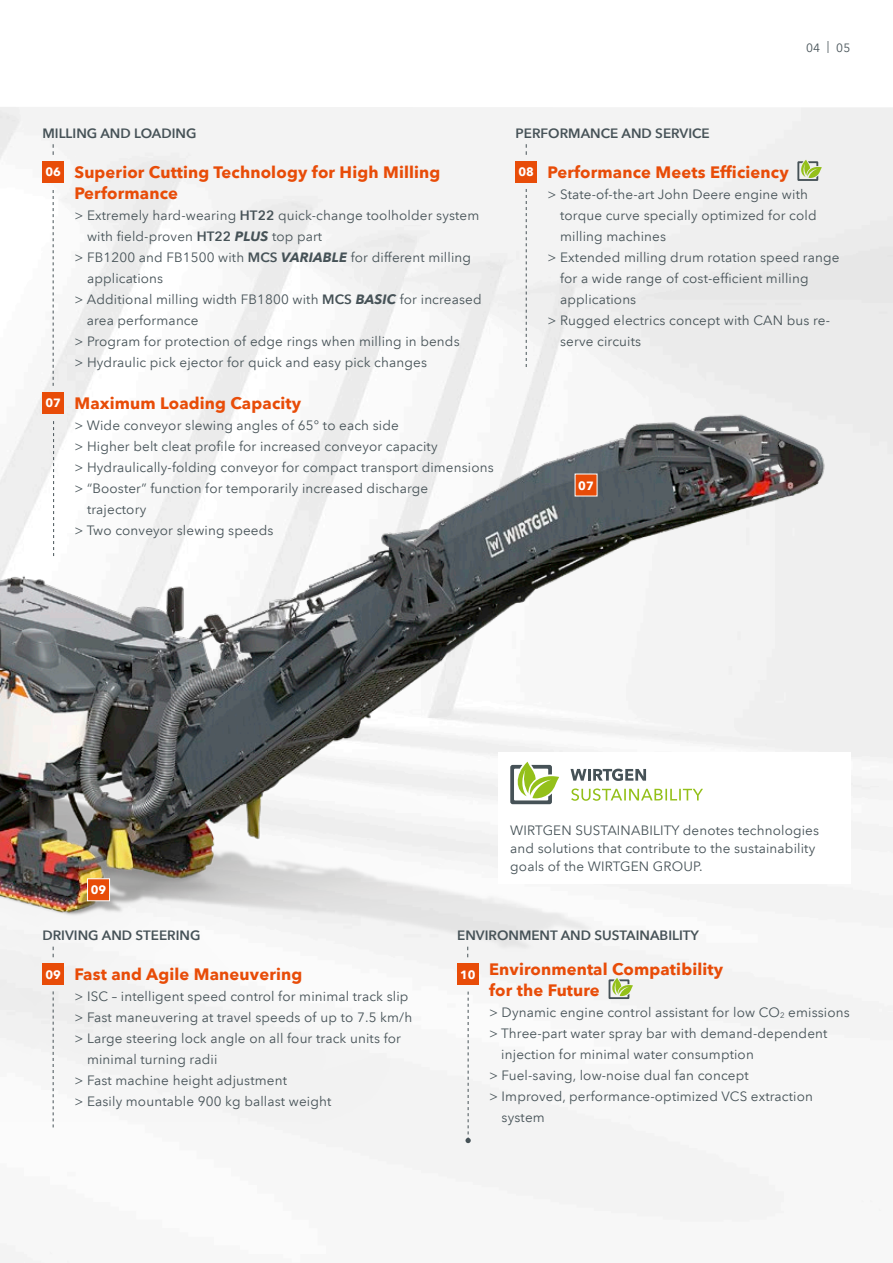
<style>
.page{position:relative;width:893px;height:1263px;background:#fff}
.page>*{position:absolute;margin:0;border:0;box-sizing:border-box;transform-origin:0 0}
.t1{font:700 16.5px/21px "Avenir Next LT Pro";letter-spacing:.01em;color:#e84c08}
.t2{font:13.5px/18px "Avenir Next LT Pro";letter-spacing:.01em;color:#465257}
.t3{font:600 13.5px "Avenir Next LT Pro";color:#465257}
.t4{font:700 12px "Avenir Next LT Pro";color:#fff}
.t5{font:12px "Avenir Next LT Pro";color:#465257}
.s1{font-weight:600}
.s2{font-weight:700;font-style:italic}
</style>
<div class="page">
<div style="left:0;top:107px;width:893px;height:1156px;background:#f3f3f3"></div>
<img style="left:0;top:312px;width:845px;height:812px">
<svg style="left:87px;top:878px;width:23px;height:23px"></svg>
<svg style="left:574px;top:473px;width:24px;height:24px"></svg>
<svg style="left:53px;top:421px;width:1px;height:135px"></svg>
<div style="left:43px;top:161px;width:21px;height:22px;background:#e84c08"></div>
<svg style="left:53px;top:190px;width:1px;height:196px"></svg>
<svg style="left:797px;top:160px;width:25px;height:21px"></svg>
<div style="left:516px;top:161px;width:21px;height:22px;background:#e84c08"></div>
<svg style="left:526px;top:189px;width:1px;height:178px"></svg>
<div style="left:457px;top:964px;width:21px;height:21px;background:#e84c08"></div>
<svg style="left:465px;top:991px;width:6px;height:152px"></svg>
<svg style="left:609px;top:978px;width:24px;height:21px"></svg>
<div style="left:43px;top:964px;width:21px;height:21px;background:#e84c08"></div>
<svg style="left:53px;top:991px;width:1px;height:136px"></svg>
<div style="left:43px;top:392px;width:21px;height:21px;background:#e84c08"></div>
<div style="left:497px;top:751px;width:353px;height:132px;background:#fff"></div>
<svg style="left:510px;top:762px;width:49px;height:42px"></svg>
<svg style="left:570px;top:769px;width:76px;height:12px"></svg>
<svg style="left:571px;top:788px;width:132px;height:13px"></svg>
<p class="t5" style="left:806px;top:40px;width:46px">04 | 05</p>
<p class="t3" style="left:43px;top:125px;width:156px">MILLING AND LOADING</p>
<p class="t1" style="left:74px;top:161px;width:368px">Superior Cutting Technology for High Milling<br>Performance</p>
<p class="t2" style="left:74px;top:206px;width:406px">&gt; Extremely hard-wearing <span class="s1">HT22</span> quick-change toolholder system</p>
<p class="t2" style="left:87px;top:227px;width:237px">with field-proven <span class="s1">HT22</span> <span class="s2">PLUS</span> top part</p>
<p class="t2" style="left:74px;top:248px;width:398px">&gt; FB1200 and FB1500 with <span class="s1">MCS</span> <span class="s2">VARIABLE</span> for different milling</p>
<p class="t2" style="left:87px;top:269px;width:78px">applications</p>
<p class="t2" style="left:74px;top:290px;width:409px">&gt; Additional milling width FB1800 with <span class="s1">MCS</span> <span class="s2">BASIC</span> for increased</p>
<p class="t2" style="left:87px;top:311px;width:113px">area performance</p>
<p class="t2" style="left:74px;top:332px;width:387px">&gt; Program for protection of edge rings when milling in bends</p>
<p class="t2" style="left:74px;top:353px;width:354px">&gt; Hydraulic pick ejector for quick and easy pick changes</p>
<p class="t1" style="left:74px;top:392px;width:228px">Maximum Loading Capacity</p>
<p class="t2" style="left:74px;top:416px;width:326px">&gt; Wide conveyor slewing angles of 65° to each side</p>
<p class="t2" style="left:74px;top:437px;width:365px">&gt; Higher belt cleat profile for increased conveyor capacity</p>
<p class="t2" style="left:74px;top:458px;width:421px">&gt; Hydraulically-folding conveyor for compact transport dimensions</p>
<p class="t2" style="left:74px;top:479px;width:355px">&gt; “Booster” function for temporarily increased discharge</p>
<p class="t2" style="left:87px;top:500px;width:61px">trajectory</p>
<p class="t2" style="left:74px;top:521px;width:201px">&gt; Two conveyor slewing speeds</p>
<p class="t4" style="left:45px;top:165px;width:17px">06</p>
<p class="t4" style="left:45px;top:396px;width:17px">07</p>
<p class="t3" style="left:516px;top:125px;width:196px">PERFORMANCE AND SERVICE</p>
<p class="t1" style="left:547px;top:161px;width:243px">Performance Meets Efficiency</p>
<p class="t2" style="left:547px;top:185px;width:262px">&gt; State-of-the-art John Deere engine with</p>
<p class="t2" style="left:560px;top:206px;width:258px">torque curve specially optimized for cold</p>
<p class="t2" style="left:560px;top:227px;width:107px">milling machines</p>
<p class="t2" style="left:547px;top:248px;width:293px">&gt; Extended milling drum rotation speed range</p>
<p class="t2" style="left:560px;top:269px;width:250px">for a wide range of cost-efficient milling</p>
<p class="t2" style="left:560px;top:290px;width:78px">applications</p>
<p class="t2" style="left:547px;top:311px;width:284px">&gt; Rugged electrics concept with CAN bus re-</p>
<p class="t2" style="left:560px;top:332px;width:82px">serve circuits</p>
<p class="t4" style="left:518px;top:165px;width:17px">08</p>
<p class="t4" style="left:578px;top:478px;width:17px">07</p>
<p class="t4" style="left:91px;top:883px;width:17px">09</p>
<p class="t2" style="left:510px;top:821px;width:310px">WIRTGEN SUSTAINABILITY denotes technologies and solutions that contribute to the sustainability goals of the WIRTGEN GROUP.</p>
<p class="t3" style="left:43px;top:927px;width:160px">DRIVING AND STEERING</p>
<p class="t1" style="left:74px;top:964px;width:229px">Fast and Agile Maneuvering</p>
<p class="t2" style="left:74px;top:987px;width:336px">&gt; ISC – intelligent speed control for minimal track slip</p>
<p class="t2" style="left:74px;top:1008px;width:339px">&gt; Fast maneuvering at travel speeds of up to 7.5 km/h</p>
<p class="t2" style="left:74px;top:1029px;width:328px">&gt; Large steering lock angle on all four track units for</p>
<p class="t2" style="left:87px;top:1050px;width:132px">minimal turning radii</p>
<p class="t2" style="left:74px;top:1071px;width:214px">&gt; Fast machine height adjustment</p>
<p class="t2" style="left:74px;top:1092px;width:258px">&gt; Easily mountable 900 kg ballast weight</p>
<p class="t4" style="left:45px;top:967px;width:17px">09</p>
<p class="t3" style="left:457px;top:927px;width:243px">ENVIRONMENT AND SUSTAINABILITY</p>
<p class="t1" style="left:489px;top:958px;width:236px">Environmental Compatibility for the Future</p>
<p class="t2" style="left:489px;top:1003px;width:362px">&gt; Dynamic engine control assistant for low CO<sub>2</sub> emissions</p>
<p class="t2" style="left:489px;top:1024px;width:340px">&gt; Three-part water spray bar with demand-dependent</p>
<p class="t2" style="left:501px;top:1045px;width:254px">injection for minimal water consumption</p>
<p class="t2" style="left:489px;top:1066px;width:261px">&gt; Fuel-saving, low-noise dual fan concept</p>
<p class="t2" style="left:489px;top:1087px;width:325px">&gt; Improved, performance-optimized VCS extraction</p>
<p class="t2" style="left:502px;top:1108px;width:45px">system</p>
<p class="t4" style="left:460px;top:967px;width:17px">10</p>
</div>
